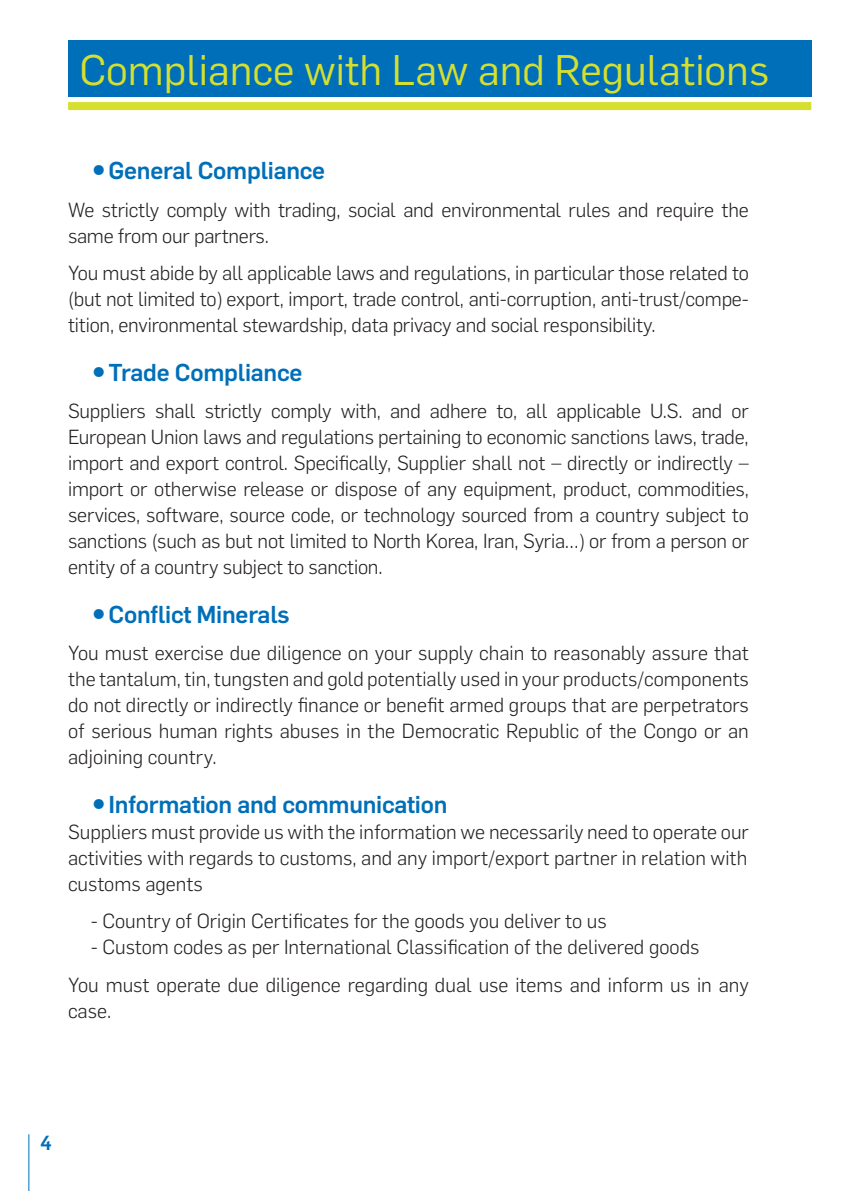
<style>
.page{position:relative;width:851px;height:1191px;background:#fff}
.page>*{position:absolute;margin:0;border:0;box-sizing:border-box;transform-origin:0 0}
.t1{font:42px "Flama";color:#d5df2e}
.t2{font:500 24px "Flama";letter-spacing:-.01em;color:#006fb9}
.t3{font:300 20px/26px "Flama";letter-spacing:-.01em;color:#231f20}
.t4{font:500 20px "Flama";color:#006fb9}
.s1{font-size:40px}
</style>
<div class="page">
<hr style="left:28px;top:1134px;width:1px;height:57px;background:#006fb9">
<div style="left:68px;top:40px;width:743px;height:56px;background:#006fb9"></div>
<div style="left:68px;top:102px;width:743px;height:8px;background:#d5df2e"></div>
<p class="t1" style="left:79px;top:38px;width:691px">Compliance with Law and Regulations</p>
<p class="t2" style="left:91px;top:153px;width:236px"><span class="s1">•</span>General Compliance</p>
<p class="t3" style="left:68px;top:196px;width:682px">We strictly comply with trading, social and environmental rules and require the same from our partners.</p>
<p class="t3" style="left:68px;top:259px;width:682px">You must abide by all applicable laws and regulations, in particular those related to</p>
<p class="t3" style="left:68px;top:285px;width:682px">(but not limited to) export, import, trade control, anti-corruption, anti-trust/compe&shy;tition, environmental stewardship, data privacy and social responsibility.</p>
<p class="t2" style="left:91px;top:354px;width:213px"><span class="s1">•</span>Trade Compliance</p>
<p class="t3" style="left:68px;top:397px;width:682px;text-align:justify">Suppliers shall strictly comply with, and adhere to, all applicable U.S. and or European Union laws and regulations pertaining to economic sanctions laws, trade, import and export control. Specifically, Supplier shall not – directly or indirectly – import or otherwise release or dispose of any equipment, product, commodities, services, software, source code, or technology sourced from a country subject to sanctions (such as but not limited to North Korea, Iran, Syria…) or from a person or entity of a country subject to sanction.</p>
<p class="t2" style="left:91px;top:596px;width:200px"><span class="s1">•</span>Conflict Minerals</p>
<p class="t3" style="left:68px;top:639px;width:682px;text-align:justify">You must exercise due diligence on your supply chain to reasonably assure that the tantalum, tin, tungsten and gold potentially used in your products/components do not directly or indirectly finance or benefit armed groups that are perpetrators of serious human rights abuses in the Democratic Republic of the Congo or an adjoining country.</p>
<p class="t2" style="left:91px;top:786px;width:358px"><span class="s1">•</span>Information and communication</p>
<p class="t3" style="left:68px;top:818px;width:682px">Suppliers must provide us with the information we necessarily need to operate our</p>
<p class="t3" style="left:68px;top:844px;width:680px">activities with regards to customs, and any import/export partner in relation with</p>
<p class="t3" style="left:68px;top:870px;width:136px">customs agents</p>
<p class="t3" style="left:91px;top:907px;width:517px">- Country of Origin Certificates for the goods you deliver to us</p>
<p class="t3" style="left:91px;top:933px;width:610px">- Custom codes as per International Classification of the delivered goods</p>
<p class="t3" style="left:68px;top:970px;width:682px">You must operate due diligence regarding dual use items and inform us in any case.</p>
<p class="t4" style="left:40px;top:1128px;width:13px">4</p>
</div>
